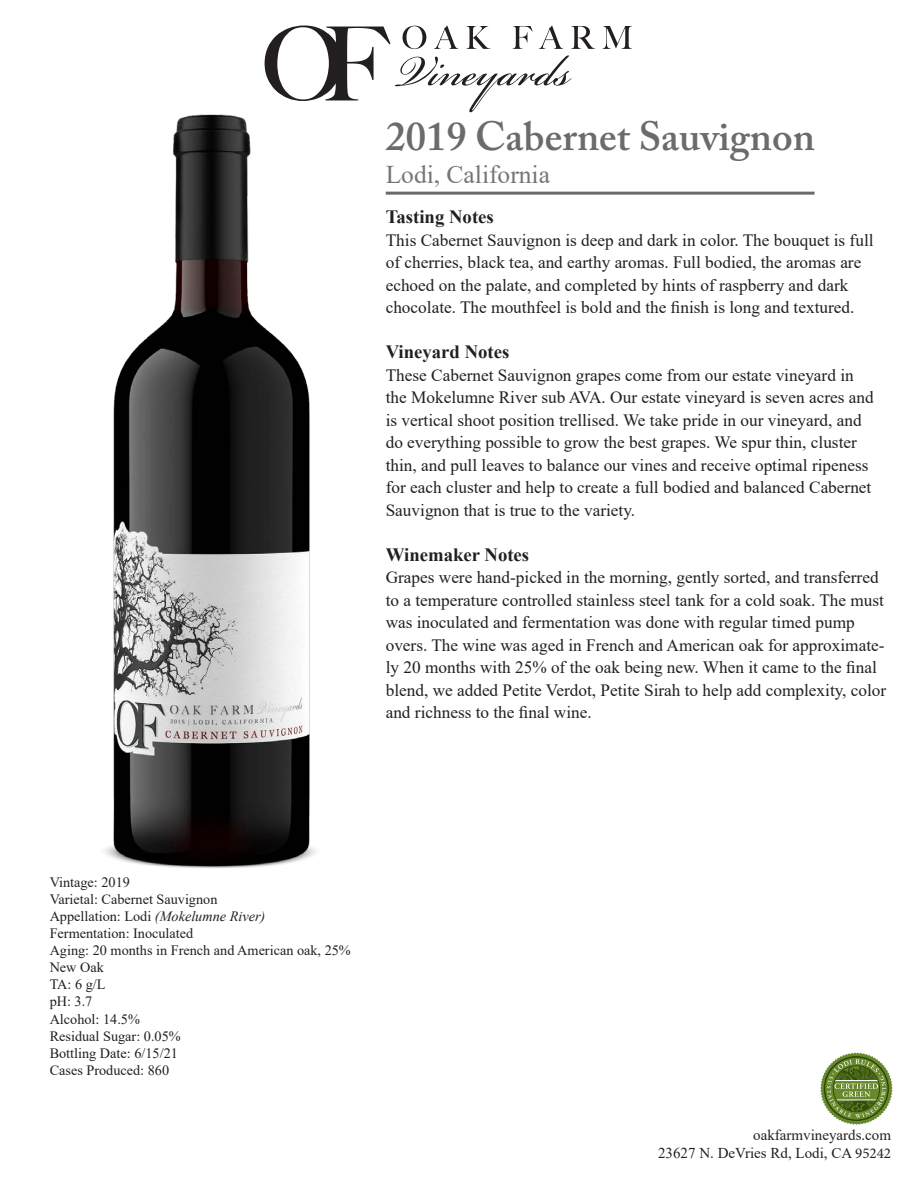
<style>
.page{position:relative;width:918px;height:1188px;background:#fff}
.page>*{position:absolute;margin:0;border:0;box-sizing:border-box;transform-origin:0 0}
.t1{font:600 40.5px "Adobe Caslon Pro";color:#6b6b6e}
.t2{font:25.5px "Times New Roman";color:#757679}
.t3{font:700 18.75px "Times New Roman";color:#231f20}
.t4{font:17.25px/22.5px "Times New Roman";color:#231f20}
.t5{font:15px "Times New Roman";color:#231f20}
.t6{font:14.25px/17.1px "Times New Roman";color:#231f20}
.s1{font-style:italic}
.s2{font-family:"Minion Pro"}
</style>
<div class="page">
<svg style="left:602px;top:26px;width:30px;height:23px"></svg>
<svg style="left:265px;top:26px;width:330px;height:86px"></svg>
<hr style="left:386px;top:192px;width:429px;height:3px;background:#6b6b6e">
<img style="left:104px;top:106px;width:243px;height:762px">
<svg style="left:820px;top:1053px;width:72px;height:72px"></svg>
<div style="left:833px;top:1065px;width:47px;height:47px;border:1px solid #334e0a;border-radius:50%"></div>
<p class="t1" style="left:386px;top:112px;width:431px">2019 Cabernet Sauvignon</p>
<p class="t2" style="left:386px;top:156px;width:166px">Lodi, California</p>
<p class="t3" style="left:386px;top:203px;width:110px">Tasting Notes</p>
<p class="t4" style="left:386px;top:228px;width:489px">This Cabernet Sauvignon is deep and dark in color. The bouquet is full of cherries, black tea, and earthy aromas. Full bodied, the aromas are echoed on the palate, and completed by hints of raspberry and dark chocolate. The mouthfeel is bold and the finish is long and textured.</p>
<p class="t3" style="left:386px;top:338px;width:125px">Vineyard Notes</p>
<p class="t4" style="left:386px;top:363px;width:490px">These Cabernet Sauvignon grapes come from our estate vineyard in the Mokelumne River sub AVA. Our estate vineyard is seven acres and is vertical shoot position trellised. We take pride in our vineyard, and do everything possible to grow the best grapes. We spur thin, cluster thin, and pull leaves to balance our vines and receive optimal ripeness for each cluster and help to create a full bodied and balanced Cabernet Sauvignon that is true to the variety.</p>
<p class="t3" style="left:386px;top:541px;width:145px">Winemaker Notes</p>
<p class="t4" style="left:386px;top:566px;width:502px">Grapes were hand-picked in the morning, gently sorted, and transferred to a temperature controlled stainless steel tank for a cold soak. The must was inoculated and fermentation was done with regular timed pump overs. The wine was aged in French and American oak for approximate&shy;ly 20 months with 25% of the oak being new. When it came to the final blend, we added Petite Verdot, Petite Sirah to help add complexity, color and richness to the final wine.</p>
<p class="t6" style="left:50px;top:873px;width:82px">Vintage: 2019</p>
<p class="t6" style="left:50px;top:890px;width:169px">Varietal: Cabernet Sauvignon</p>
<p class="t6" style="left:50px;top:907px;width:217px">Appellation: Lodi <span class="s1">(Mokelumne River)<br></span>Fermentation: Inoculated</p>
<p class="t6" style="left:50px;top:941px;width:303px">Aging: 20 months in French and American oak, 25%<br>New Oak</p>
<p class="t6" style="left:50px;top:976px;width:57px">TA: 6 g/L</p>
<p class="t6" style="left:50px;top:993px;width:44px">pH: 3.7</p>
<p class="t6" style="left:50px;top:1010px;width:92px">Alcohol: 14.5%</p>
<p class="t6" style="left:50px;top:1027px;width:133px">Residual Sugar: 0.05%</p>
<p class="t6" style="left:50px;top:1044px;width:130px">Bottling Date: 6/15/21</p>
<p class="t6" style="left:50px;top:1061px;width:121px">Cases Produced: 860</p>
<p class="t5" style="left:753px;top:1124px;width:139px">oakfarmvineyards.com</p>
<p class="t5" style="left:658px;top:1142px;width:235px">23627 N. DeVries Rd, Lodi, CA <span class="s2">95242</span></p>
</div>
